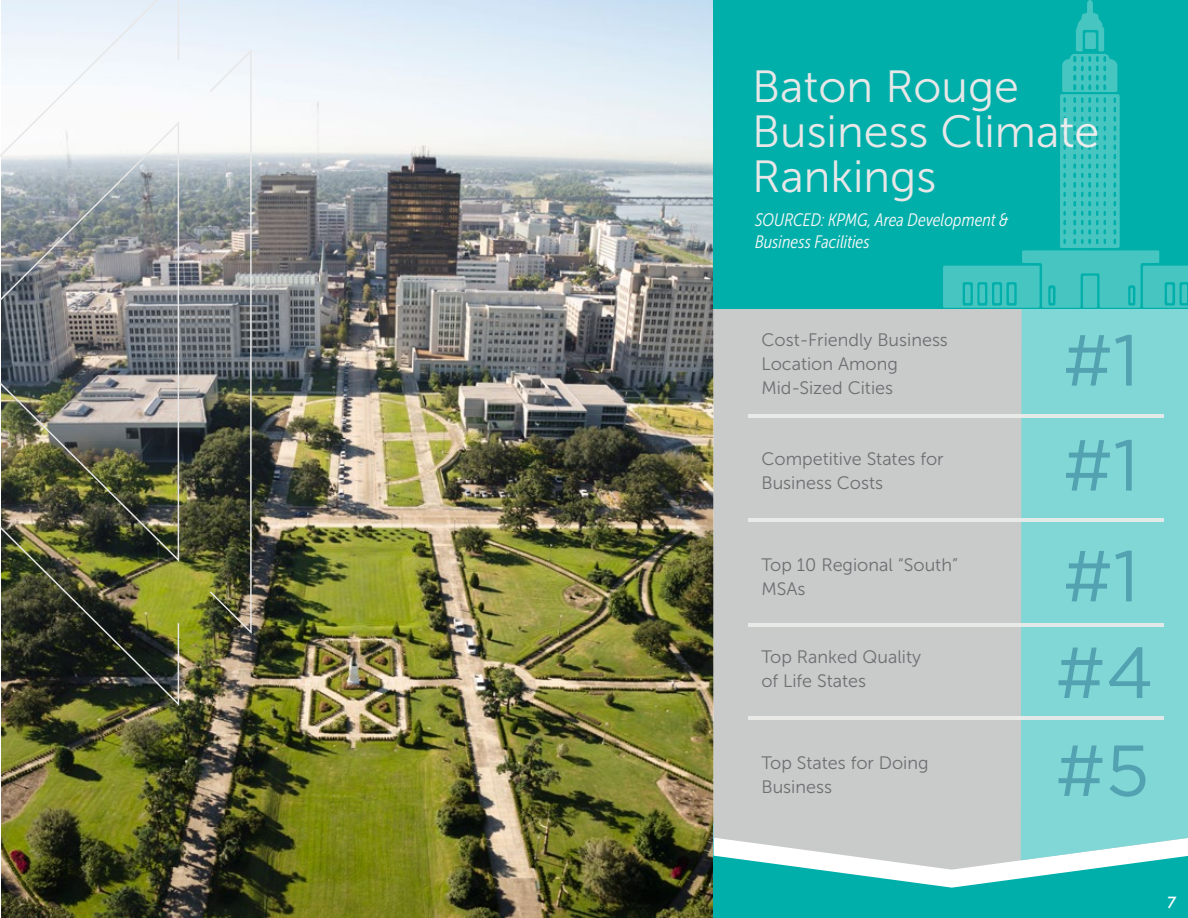
<style>
.page{position:relative;width:1188px;height:918px;background:#fff}
.page>*{position:absolute;margin:0;border:0;box-sizing:border-box;transform-origin:0 0}
.t1{font:72px/107.9px "Gotham";color:#53a2b1;text-align:justify}
.t2{font:45px/45px "Museo Sans 300";color:#e7e7e7}
.t3{font:18px/24px "Museo Sans 300";color:#6e6f71}
.t4{font:italic 18px/21.6px "Museo Sans Cond 300";color:#f7f7f7}
.t5{font:500 15px "Futura";color:#fff}
</style>
<div class="page">
<img style="left:1px;top:0;width:713px;height:918px">
<div style="left:714px;top:824px;width:474px;height:94px;background:#00afaa"></div>
<svg style="left:821px;top:870px;width:262px;height:18px"></svg>
<div style="left:714px;top:308px;width:443px;height:562px;background:#c9caca"></div>
<div style="left:1021px;top:308px;width:167px;height:552px;background:#80d7d5"></div>
<div style="left:714px;top:0;width:474px;height:308px;background:#00afaa"></div>
<hr style="left:748px;top:414px;width:416px;height:4px;background:#ededec">
<hr style="left:748px;top:519px;width:416px;height:3px;background:#ededec">
<hr style="left:748px;top:623px;width:416px;height:3px;background:#ededec">
<hr style="left:748px;top:717px;width:416px;height:3px;background:#ededec">
<svg style="left:943px;top:0;width:245px;height:308px"></svg>
<img style="left:0;top:0;width:252px;height:708px">
<h2 class="t2" style="left:752px;top:64px;width:349px">Baton Rouge<br>Business Climate<br>Rankings</h2>
<p class="t4" style="left:755px;top:209px;width:255px">SOURCED: KPMG, Area Development &amp;<br>Business Facilities</p>
<p class="t3" style="left:761px;top:328px;width:188px">Cost-Friendly Business<br>Location Among<br>Mid-Sized Cities</p>
<p class="t3" style="left:761px;top:447px;width:184px">Competitive States for<br>Business Costs</p>
<p class="t3" style="left:761px;top:553px;width:198px">Top 10 Regional “South”<br>MSAs</p>
<p class="t3" style="left:761px;top:645px;width:161px">Top Ranked Quality of Life States</p>
<p class="t3" style="left:761px;top:751px;width:169px">Top States for Doing<br>Business</p>
<h1 class="t1" style="left:1063px;top:305px;width:78px">#1 #1 #1</h1>
<h1 class="t1" style="left:1055px;top:622px;width:100px;line-height:97.9px">#4 #5</h1>
<p class="t5" style="left:1167px;top:892px;width:11px">7</p>
</div>
